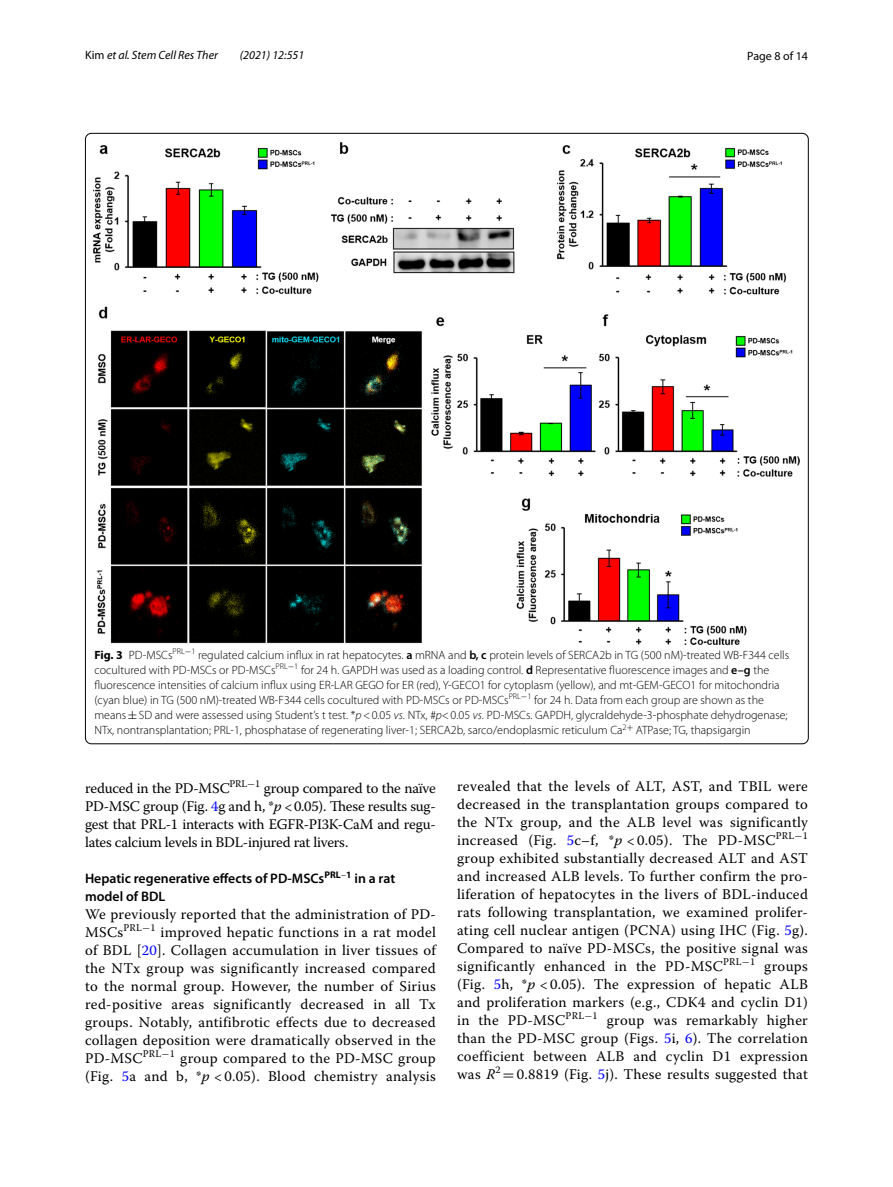
<style>
.page{position:relative;width:893px;height:1187px;background:#fff}
.page>*{position:absolute;margin:0;border:0;box-sizing:border-box;transform-origin:0 0}
.t1{font:14.7px/18px "Warnock Pro";letter-spacing:.02em;color:#000;text-align:justify}
.t2{font:600 13.8px/18px "Myriad Pro";color:#000}
.t3{font:300 12px/15px "Myriad Pro";color:#000}
.t4{font:italic 12px "Myriad Pro";color:#000}
.t5{font:12px "Myriad Pro";color:#000}
.s1{font-style:normal}
.s2{font-weight:700}
.s3{font-weight:600}
.s4{font-family:"MTSY";font-weight:400}
.s5{font-style:italic}
.s6{color:#00f}
.s7{font-family:"MTSY"}
</style>
<div class="page">
<img style="left:94px;top:142px;width:706px;height:502px">
<p class="t4" style="left:85px;top:48px;width:134px"><span class="s1">Kim</span> et al. Stem Cell Res Ther</p>
<p class="t4" style="left:240px;top:48px;width:66px">(2021) 12:551</p>
<p class="t5" style="left:747px;top:48px;width:62px">Page 8 of 14</p>
<p class="t3" style="left:94px;top:648px;width:696px"><span class="s2">Fig. 3</span> PD-MSCs<sup>PRL</sup><sup>−</sup><sup>1</sup> regulated calcium influx in rat hepatocytes. <span class="s3">a</span> mRNA and <span class="s3">b, c</span> protein levels of SERCA2b in TG (500 nM)-treated WB-F344 cells cocultured with PD-MSCs or PD-MSCs<sup>PRL</sup><sup>−</sup><sup>1</sup> for 24 h. GAPDH was used as a loading control. <span class="s3">d</span> Representative fluorescence images and <span class="s3">e–g</span> the fluorescence intensities of calcium influx using ER-LAR GEGO for ER (red), Y-GECO1 for cytoplasm (yellow), and mt-GEM-GECO1 for mitochondria (cyan blue) in TG (500 nM)-treated WB-F344 cells cocultured with PD-MSCs or PD-MSCs<sup>PRL</sup><sup>−</sup><sup>1</sup> for 24 h. Data from each group are shown as the means<span class="s4">±</span>SD and were assessed using Student’s t test. *<span class="s5">p</span>&lt;0.05 <span class="s5">vs.</span> NTx, #<span class="s5">p</span>&lt;0.05 <span class="s5">vs.</span> PD-MSCs. GAPDH, glycraldehyde-3-phosphate dehydrogenase; NTx, nontransplantation; PRL-1, phosphatase of regenerating liver-1; SERCA2b, sarco/endoplasmic reticulum Ca<sup>2</sup><sup>+</sup> ATPase; TG, thapsigargin</p>
<p class="t1" style="left:85px;top:778px;width:352px">reduced in the PD-MSC<sup>PRL</sup><sup>−</sup><sup>1</sup> group compared to the naïve PD-MSC group (Fig. <span class="s6">4</span>g and h, *<span class="s5">p</span> &lt;0.05). These results sug&shy;gest that PRL-1 interacts with EGFR-PI3K-CaM and regu&shy;lates calcium levels in BDL-injured rat livers.</p>
<p class="t2" style="left:85px;top:869px;width:312px">Hepatic regenerative effects of PD‑MSCs<sup>PRL</sup><sup>−</sup><sup>1</sup> in a rat model of BDL</p>
<p class="t1" style="left:85px;top:904px;width:352px">We previously reported that the administration of PD-MSCs<sup>PRL</sup><sup>−</sup><sup>1</sup> improved hepatic functions in a rat model of BDL [<span class="s6">20</span>]. Collagen accumulation in liver tissues of the NTx group was significantly increased compared to the normal group. However, the number of Sirius red-positive areas significantly decreased in all Tx groups. Notably, antifibrotic effects due to decreased collagen deposition were dramatically observed in the PD-MSC<sup>PRL</sup><sup>−</sup><sup>1</sup> group compared to the PD-MSC group (Fig. <span class="s6">5</span>a and b, *<span class="s5">p</span> &lt; 0.05). Blood chemistry analysis</p>
<p class="t1" style="left:457px;top:776px;width:352px">revealed that the levels of ALT, AST, and TBIL were decreased in the transplantation groups compared to the NTx group, and the ALB level was significantly increased (Fig. <span class="s6">5</span>c–f, *<span class="s5">p</span> &lt; 0.05). The PD-MSC<sup>PRL</sup><sup>−</sup><sup>1 </sup>group exhibited substantially decreased ALT and AST and increased ALB levels. To further confirm the pro&shy;liferation of hepatocytes in the livers of BDL-induced rats following transplantation, we examined prolifer&shy;ating cell nuclear antigen (PCNA) using IHC (Fig. <span class="s6">5</span>g).<br>Compared to naïve PD-MSCs, the positive signal was significantly enhanced in the PD-MSC<sup>PRL</sup><sup>−</sup><sup>1</sup> groups (Fig. <span class="s6">5</span>h, *<span class="s5">p</span> &lt; 0.05). The expression of hepatic ALB and proliferation markers (e.g., CDK4 and cyclin D1) in the PD-MSC<sup>PRL</sup><sup>−</sup><sup>1</sup> group was remarkably higher than the PD-MSC group (Figs. <span class="s6">5</span>i, <span class="s6">6</span>). The correlation coefficient between ALB and cyclin D1 expression was <span class="s5">R</span><sup>2</sup> <span class="s7">=</span> 0.8819 (Fig. <span class="s6">5</span>j). These results suggested that</p>
</div>
